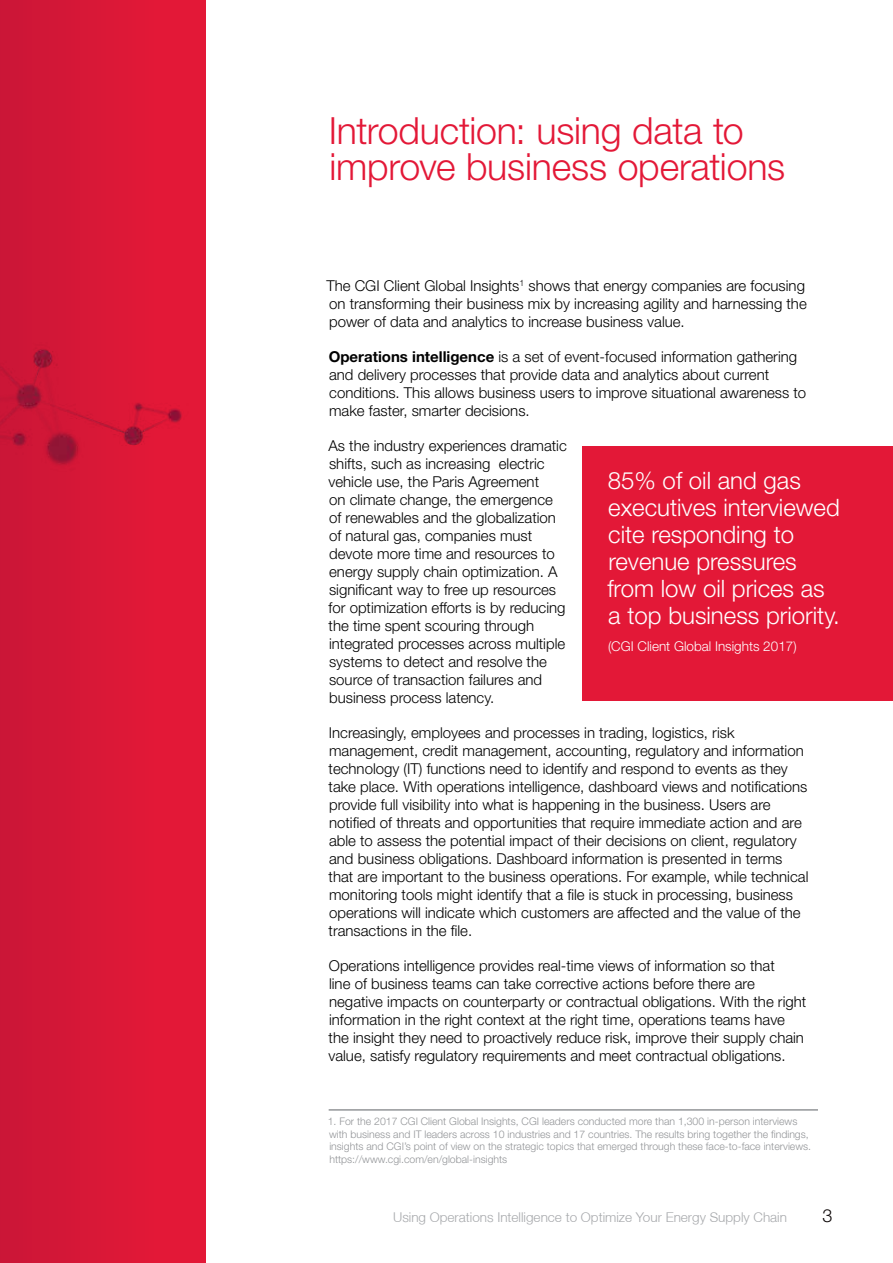
<style>
.page{position:relative;width:893px;height:1263px;background:#fff}
.page>*{position:absolute;margin:0;border:0;box-sizing:border-box;transform-origin:0 0}
.t1{font:300 37.5px/36px "Helvetica Neue LT Std";letter-spacing:-.005em;color:#e31837}
.t2{font:300 24px/27px "Helvetica Neue LT Std";color:#fff}
.t3{font:300 18px "Helvetica Neue LT Std";color:#0b0505}
.t4{font:300 15px/18px "Helvetica Neue LT Std";color:#000}
.t5{font:300 13.5px "Helvetica Neue LT";color:#a7a9ac}
.t6{font:300 13.5px "Helvetica Neue LT Std";color:#fff}
.t7{font:300 10.5px/12.6px "Helvetica Neue LT Std";color:#939598}
.s1{font-weight:700}
</style>
<div class="page">
<hr style="left:329px;top:1109px;width:489px;height:2px;background:#939598">
<div style="left:582px;top:446px;width:311px;height:255px;background:#e31837"></div>
<div style="left:0;top:0;width:206px;height:1263px;background:linear-gradient(to right,#cb1637,#e71937)"></div>
<img style="left:0;top:83px;width:193px;height:1180px">
<h1 class="t1" style="left:329px;top:112px;width:458px">Introduction: using data to improve business operations</h1>
<p class="t4" style="left:326px;top:277px;width:482px;text-align:justify">The CGI Client Global Insights<sup>1</sup> shows that energy companies are focusing on transforming their business mix by increasing agility and harnessing the power of data and analytics to increase business value.</p>
<p class="t4" style="left:329px;top:348px;width:479px"><span class="s1">Operations intelligence</span> is a set of event-focused information gathering and delivery processes that provide data and analytics about current conditions. This allows business users to improve situational awareness to make faster, smarter decisions.</p>
<p class="t4" style="left:328px;top:437px;width:240px">As the industry experiences dramatic shifts, such as increasing electric vehicle use, the Paris Agreement<br>on climate change, the emergence of renewables and the globalization of natural gas, companies must devote more time and resources to energy supply chain optimization. A significant way to free up resources for optimization efforts is by reducing the time spent scouring through integrated processes across multiple systems to detect and resolve the source of transaction failures and business process latency.</p>
<p class="t4" style="left:329px;top:724px;width:481px">Increasingly, employees and processes in trading, logistics, risk management, credit management, accounting, regulatory and information technology (IT) functions need to identify and respond to events as they take place. With operations intelligence, dashboard views and notifications provide full visibility into what is happening in the business. Users are notified of threats and opportunities that require immediate action and are able to assess the potential impact of their decisions on client, regulatory and business obligations. Dashboard information is presented in terms that are important to the business operations. For example, while technical monitoring tools might identify that a file is stuck in processing, business operations will indicate which customers are affected and the value of the transactions in the file.</p>
<p class="t4" style="left:328px;top:957px;width:479px">Operations intelligence provides real-time views of information so that<br>line of business teams can take corrective actions before there are negative impacts on counterparty or contractual obligations. With the right information in the right context at the right time, operations teams have the insight they need to proactively reduce risk, improve their supply chain value, satisfy regulatory requirements and meet contractual obligations.</p>
<h2 class="t2" style="left:607px;top:467px;width:234px">85% of oil and gas executives interviewed cite responding to revenue pressures from low oil prices as a top business priority.</h2>
<p class="t6" style="left:608px;top:638px;width:190px">(CGI Client Global Insights 2017)</p>
<p class="t7" style="left:328px;top:1115px;width:485px">1. For the 2017 CGI Client Global Insights, CGI leaders conducted more than 1,300 in-person interviews with business and IT leaders across 10 industries and 17 countries. The results bring together the findings, insights and CGI’s point of view on the strategic topics that emerged through these face-to-face interviews. https://www.cgi.com/en/global-insights</p>
<p class="t5" style="left:393px;top:1209px;width:395px">Using Operations Intelligence to Optimize Your Energy Supply Chain</p>
<p class="t3" style="left:822px;top:1205px;width:12px">3</p>
</div>
